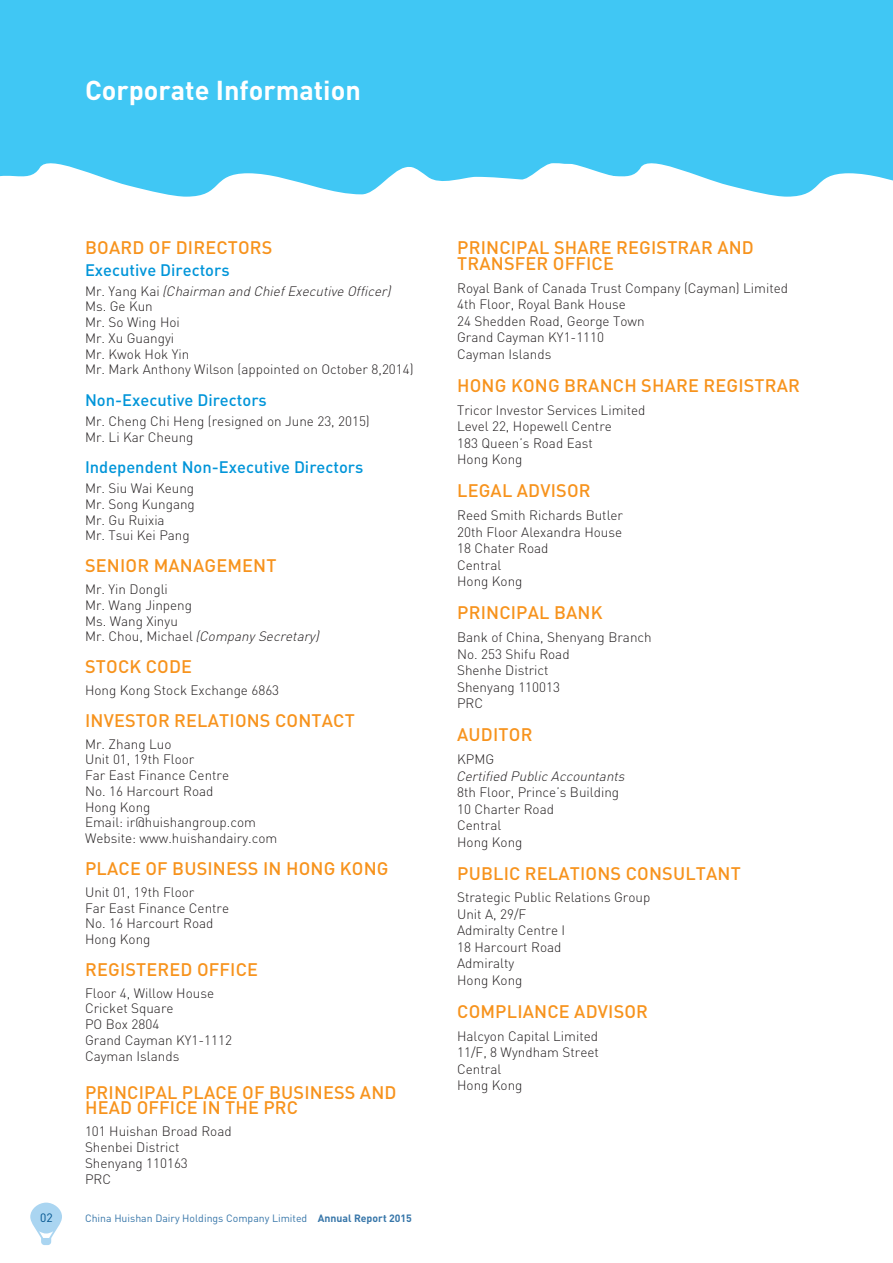
<style>
.page{position:relative;width:893px;height:1263px;background:#40c7f4}
.page>*{position:absolute;margin:0;border:0;box-sizing:border-box;transform-origin:0 0}
.t1{font:700 27px "DIN Pro";color:#fff}
.t2{font:500 18px/15.8px "DIN Pro";letter-spacing:.01em;color:#f7931d}
.t3{font:500 16.5px "DIN Pro";color:#0095d9}
.t4{font:300 13.5px/15.8px "DIN Pro";color:#231f20}
.t5{font:italic 300 13.5px "DIN Pro";color:#231f20}
.t6{font:12px "DIN Pro";color:#00548e}
.t7{font:10.5px "DIN Pro";color:#3776a9}
.s1{font-style:italic}
.s2{font-weight:700}
</style>
<div class="page">
<svg style="left:615px;top:163px;width:278px;height:116px;background:#e3f6fd"></svg>
<svg style="left:0;top:163px;width:615px;height:116px;background:#e5f7fd"></svg>
<div style="left:0;top:279px;width:893px;height:984px;background:#fff"></div>
<svg style="left:30px;top:1202px;width:32px;height:43px"></svg>
<h1 class="t1" style="left:85px;top:72px;width:277px">Corporate Information</h1>
<p class="t6" style="left:40px;top:1209px;width:14px">02</p>
<h2 class="t2" style="left:85px;top:238px;width:189px">BOARD OF DIRECTORS</h2>
<p class="t3" style="left:85px;top:258px;width:146px">Executive Directors</p>
<p class="t4" style="left:85px;top:282px;width:330px">M r . Y a n g K a i <span class="s1">(Chairman and ChiefExecutive Officer)<br></span>Ms. Ge Kun<br>Mr. So Wing Hoi<br>Mr. Xu Guangyi<br>Mr. Kwok Hok Yin<br>Mr. Mark Anthony Wilson (appointed on October 8,2014)</p>
<p class="t3" style="left:85px;top:389px;width:183px">Non-Executive Directors</p>
<p class="t4" style="left:85px;top:413px;width:286px">Mr. Cheng Chi Heng (resigned on June 23, 2015)<br>Mr. Li Kar Cheung</p>
<p class="t3" style="left:85px;top:456px;width:280px">Independent Non-Executive Directors</p>
<p class="t4" style="left:85px;top:480px;width:111px">Mr. Siu Wai Keung<br>Mr. Song Kungang<br>Mr. Gu Ruixia<br>Mr. Tsui Kei Pang</p>
<h2 class="t2" style="left:85px;top:557px;width:193px">SENIOR MANAGEMENT</h2>
<p class="t4" style="left:85px;top:581px;width:239px">Mr. Yin Dongli<br>Mr. Wang Jinpeng<br>Ms. Wang Xinyu<br>M r. C h o u , M i c h a e l <span class="s1">(CompanySecretary)</span></p>
<h2 class="t2" style="left:85px;top:658px;width:109px">STOCK CODE</h2>
<p class="t4" style="left:85px;top:682px;width:196px">Hong Kong Stock Exchange 6863</p>
<h2 class="t2" style="left:85px;top:711px;width:271px">INVESTOR RELATIONS CONTACT</h2>
<p class="t4" style="left:85px;top:735px;width:194px">Mr. Zhang Luo<br>Unit 01, 19th Floor<br>Far East Finance Centre<br>No. 16 Harcourt Road<br>Hong Kong<br>Email: ir@huishangroup.com<br>Website: www.huishandairy.com</p>
<h2 class="t2" style="left:85px;top:859px;width:305px">PLACE OF BUSINESS IN HONG KONG</h2>
<p class="t4" style="left:85px;top:883px;width:146px">Unit 01, 19th Floor<br>Far East Finance Centre<br>No. 16 Harcourt Road<br>Hong Kong</p>
<h2 class="t2" style="left:85px;top:960px;width:174px">REGISTERED OFFICE</h2>
<p class="t4" style="left:85px;top:984px;width:148px">Floor 4, Willow House<br>Cricket Square<br>PO Box 2804<br>Grand Cayman KY1-1112<br>Cayman Islands</p>
<h2 class="t2" style="left:85px;top:1083px;width:313px">PRINCIPAL PLACE OF BUSINESS AND<br>HEAD OFFICE IN THE PRC</h2>
<p class="t4" style="left:85px;top:1123px;width:148px">101 Huishan Broad Road<br>Shenbei District<br>Shenyang 110163<br>PRC</p>
<p class="t7" style="left:85px;top:1211px;width:328px">China Huishan Dairy Holdings Company Limited <span class="s2">Annual Report 2015</span></p>
<h2 class="t2" style="left:457px;top:238px;width:298px;line-height:16.5px">PRINCIPAL SHARE REGISTRAR AND<br>TRANSFER OFFICE</h2>
<p class="t4" style="left:457px;top:279px;width:332px;line-height:16.5px">Royal Bank of Canada Trust Company (Cayman) Limited<br>4th Floor, Royal Bank House<br>24 Shedden Road, George Town<br>Grand Cayman KY1-1110<br>Cayman Islands</p>
<h2 class="t2" style="left:457px;top:377px;width:344px">HONG KONG BRANCH SHARE REGISTRAR</h2>
<p class="t4" style="left:457px;top:401px;width:190px;line-height:16.5px">Tricor Investor Services Limited<br>Level 22, Hopewell Centre<br>183 Queen’s Road East<br>Hong Kong</p>
<h2 class="t2" style="left:457px;top:482px;width:135px">LEGAL ADVISOR</h2>
<p class="t4" style="left:457px;top:506px;width:168px;line-height:16.5px">Reed Smith Richards Butler<br>20th Floor Alexandra House<br>18 Chater Road<br>Central<br>Hong Kong</p>
<h2 class="t2" style="left:457px;top:604px;width:147px">PRINCIPAL BANK</h2>
<p class="t4" style="left:457px;top:628px;width:196px;line-height:16.5px">Bank of China, Shenyang Branch<br>No. 253 Shifu Road<br>Shenhe District<br>Shenyang 110013<br>PRC</p>
<h2 class="t2" style="left:457px;top:726px;width:77px">AUDITOR</h2>
<p class="t4" style="left:457px;top:751px;width:39px">KPMG</p>
<p class="t5" style="left:456px;top:766px;width:174px">Certified PublicAccountants</p>
<p class="t4" style="left:457px;top:783px;width:164px;line-height:16.5px">8th Floor, Prince’s Building<br>10 Charter Road<br>Central<br>Hong Kong</p>
<h2 class="t2" style="left:457px;top:864px;width:285px">PUBLIC RELATIONS CONSULTANT</h2>
<p class="t4" style="left:457px;top:889px;width:195px;line-height:16.5px">Strategic Public Relations Group<br>Unit A, 29/F<br>Admiralty Centre I<br>18 Harcourt Road<br>Admiralty<br>Hong Kong</p>
<h2 class="t2" style="left:457px;top:1003px;width:192px">COMPLIANCE ADVISOR</h2>
<p class="t4" style="left:457px;top:1027px;width:143px;line-height:16.5px">Halcyon Capital Limited<br>11/F, 8 Wyndham Street<br>Central<br>Hong Kong</p>
</div>
